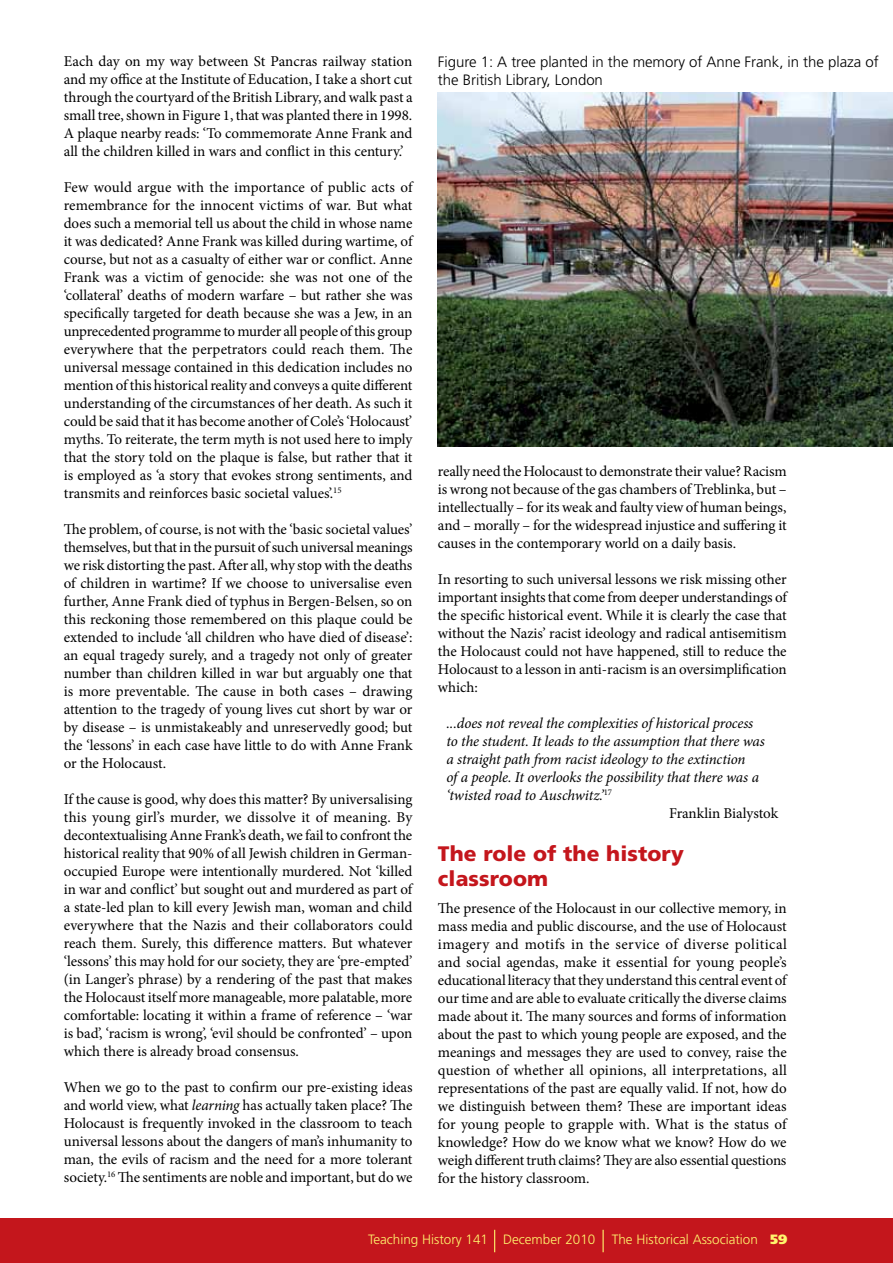
<style>
.page{position:relative;width:893px;height:1263px;background:#fff}
.page>*{position:absolute;margin:0;border:0;box-sizing:border-box;transform-origin:0 0}
.t1{font:900 21px/25.2px "Frutiger LT Std";letter-spacing:.005em;color:#c4161c}
.t2{font:15px/18px "Minion Pro";letter-spacing:-.005em;color:#000;text-align:justify}
.t3{font:italic 15px "Minion Pro";letter-spacing:-.01em;color:#000}
.t4{font:300 15px/18px "Frutiger LT Std";letter-spacing:-.005em;color:#000}
.t5{font:300 13.5px "Frutiger LT Std";color:#fff56d}
.s1{font-style:italic}
.s2{font-weight:900}
</style>
<div class="page">
<div style="left:0;top:1218px;width:893px;height:45px;background:#c4161c"></div>
<svg style="left:494px;top:1230px;width:1px;height:22px"></svg>
<svg style="left:603px;top:1230px;width:1px;height:22px"></svg>
<img style="left:438px;top:92px;width:455px;height:355px">
<p class="t2" style="left:64px;top:52px;width:350px">Each day on my way between St Pancras railway station and my office at the Institute of Education, I take a short cut through the courtyard of the British Library, and walk past a small tree, shown in Figure 1, that was planted there in 1998.<br>A plaque nearby reads: ‘To commemorate Anne Frank and all the children killed in wars and conflict in this century.’</p>
<p class="t2" style="left:64px;top:178px;width:350px">Few would argue with the importance of public acts of remembrance for the innocent victims of war. But what does such a memorial tell us about the child in whose name it was dedicated? Anne Frank was killed during wartime, of course, but not as a casualty of either war or conflict. Anne Frank was a victim of genocide: she was not one of the ‘collateral’ deaths of modern warfare – but rather she was specifically targeted for death because she was a Jew, in an unprecedented programme to murder all people of this group everywhere that the perpetrators could reach them. The universal message contained in this dedication includes no mention of this historical reality and conveys a quite different understanding of the circumstances of her death. As such it could be said that it has become another of Cole’s ‘Holocaust’ myths. To reiterate, the term myth is not used here to imply that the story told on the plaque is false, but rather that it is employed as ‘a story that evokes strong sentiments, and transmits and reinforces basic societal values’.<sup>15</sup></p>
<p class="t2" style="left:64px;top:520px;width:350px">The problem, of course, is not with the ‘basic societal values’ themselves, but that in the pursuit of such universal meanings we risk distorting the past. After all, why stop with the deaths of children in wartime? If we choose to universalise even further, Anne Frank died of typhus in Bergen-Belsen, so on this reckoning those remembered on this plaque could be extended to include ‘all children who have died of disease’: an equal tragedy surely, and a tragedy not only of greater number than children killed in war but arguably one that is more preventable. The cause in both cases – drawing attention to the tragedy of young lives cut short by war or by disease – is unmistakeably and unreservedly good; but the ‘lessons’ in each case have little to do with Anne Frank or the Holocaust.</p>
<p class="t2" style="left:64px;top:790px;width:350px">If the cause is good, why does this matter? By universalising this young girl’s murder, we dissolve it of meaning. By decontextualising Anne Frank’s death, we fail to confront the historical reality that 90% of all Jewish children in German&shy;occupied Europe were intentionally murdered. Not ‘killed in war and conflict’ but sought out and murdered as part of a state-led plan to kill every Jewish man, woman and child everywhere that the Nazis and their collaborators could reach them. Surely, this difference matters. But whatever ‘lessons’ this may hold for our society, they are ‘pre-empted’ (in Langer’s phrase) by a rendering of the past that makes the Holocaust itself more manageable, more palatable, more comfortable: locating it within a frame of reference – ‘war is bad’, ‘racism is wrong’, ‘evil should be confronted’ – upon which there is already broad consensus.</p>
<p class="t2" style="left:64px;top:1078px;width:350px">When we go to the past to confirm our pre-existing ideas and world view, what <span class="s1">learning</span> has actually taken place? The Holocaust is frequently invoked in the classroom to teach universal lessons about the dangers of man’s inhumanity to man, the evils of racism and the need for a more tolerant society.<sup>16</sup> The sentiments are noble and important, but do we</p>
<p class="t4" style="left:438px;top:53px;width:442px">Figure 1: A tree planted in the memory of Anne Frank, in the plaza of the British Library, London</p>
<p class="t2" style="left:438px;top:462px;width:350px">really need the Holocaust to demonstrate their value? Racism is wrong not because of the gas chambers of Treblinka, but – intellectually – for its weak and faulty view of human beings, and – morally – for the widespread injustice and suffering it causes in the contemporary world on a daily basis.</p>
<p class="t2" style="left:438px;top:570px;width:350px">In resorting to such universal lessons we risk missing other important insights that come from deeper understandings of the specific historical event. While it is clearly the case that without the Nazis’ racist ideology and radical antisemitism the Holocaust could not have happened, still to reduce the Holocaust to a lesson in anti-racism is an oversimplification which:</p>
<p class="t3" style="left:446px;top:713px;width:308px">...does not reveal the complexities of historical process</p>
<p class="t3" style="left:446px;top:731px;width:320px">to the student. It leads to the assumption that there was</p>
<p class="t3" style="left:446px;top:749px;width:301px">a straight path from racist ideology to the extinction</p>
<p class="t3" style="left:446px;top:767px;width:314px">of a people. It overlooks the possibility that there was a</p>
<p class="t3" style="left:446px;top:785px;width:167px">‘twisted road to Auschwitz.’<sup>17</sup></p>
<p class="t2" style="left:669px;top:804px;width:111px">Franklin Bialystok</p>
<h1 class="t1" style="left:438px;top:841px;width:247px">The role of the history classroom</h1>
<p class="t2" style="left:438px;top:899px;width:350px">The presence of the Holocaust in our collective memory, in mass media and public discourse, and the use of Holocaust imagery and motifs in the service of diverse political and social agendas, make it essential for young people’s educational literacy that they understand this central event of our time and are able to evaluate critically the diverse claims made about it. The many sources and forms of information about the past to which young people are exposed, and the meanings and messages they are used to convey, raise the question of whether all opinions, all interpretations, all representations of the past are equally valid. If not, how do we distinguish between them? These are important ideas for young people to grapple with. What is the status of knowledge? How do we know what we know? How do we weigh different truth claims? They are also essential questions for the history classroom.</p>
<p class="t5" style="left:368px;top:1232px;width:421px">Teaching History 141 December 2010 The Historical Association <span class="s2">59</span></p>
</div>
